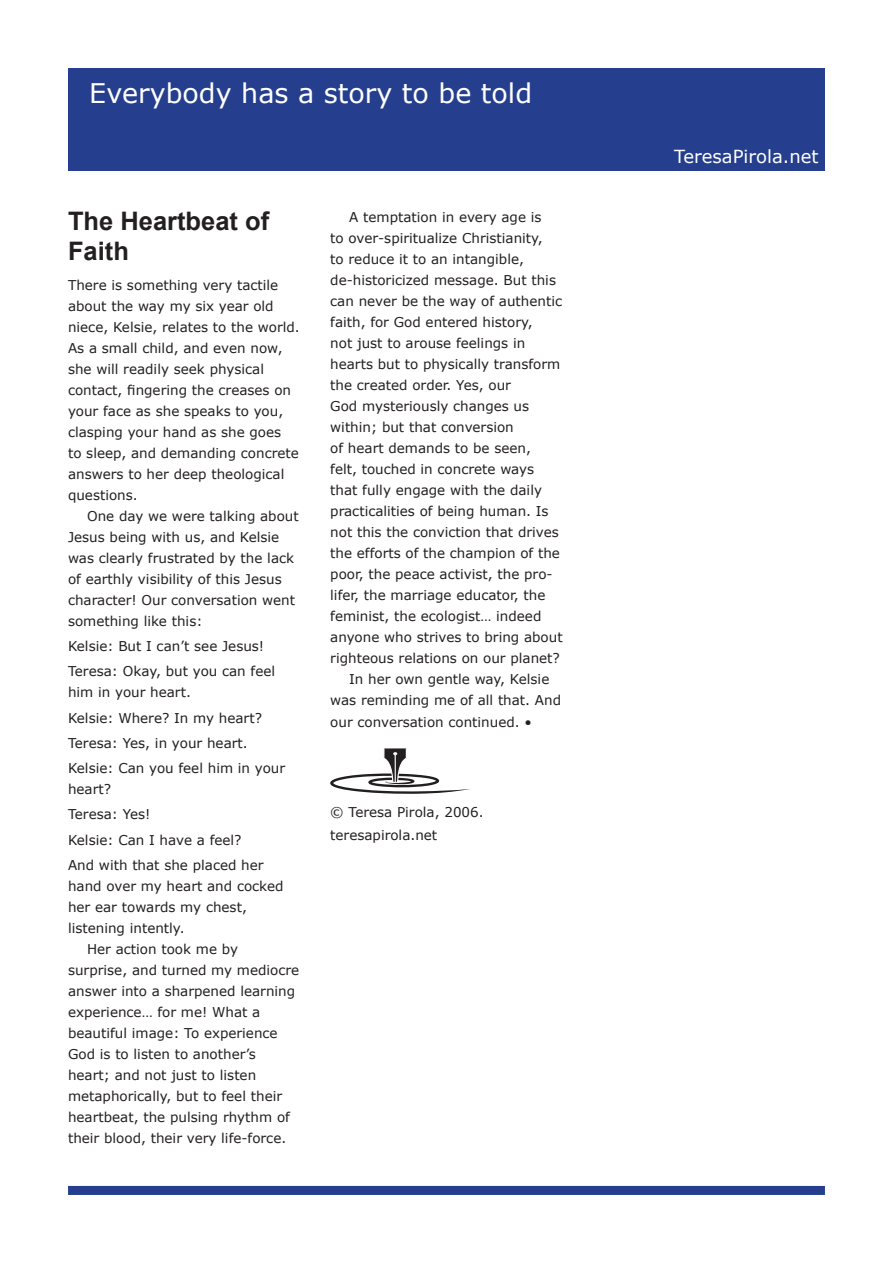
<style>
.page{position:relative;width:893px;height:1263px;background:#fff}
.page>*{position:absolute;margin:0;border:0;box-sizing:border-box;transform-origin:0 0}
.t1{font:27px "MS Reference Sans Serif";color:#fff}
.t2{font:700 25.5px/30.6px "Arial";color:#231f20}
.t3{font:18px "MS Reference Sans Serif";color:#fff}
.t4{font:13.5px/21px "MS Reference Sans Serif";color:#231f20}
</style>
<div class="page">
<div style="left:68px;top:68px;width:757px;height:102px;background:#253f8e"></div>
<div style="left:68px;top:1186px;width:757px;height:9px;background:#253f8e"></div>
<svg style="left:330px;top:748px;width:140px;height:46px"></svg>
<p class="t1" style="left:89px;top:76px;width:444px">Everybody has a story to be told</p>
<p class="t2" style="left:68px;top:206px;width:203px">The Heartbeat of<br>Faith</p>
<p class="t4" style="left:68px;top:274px;width:233px">There is something very tactile about the way my six year old niece, Kelsie, relates to the world.<br>As a small child, and even now, she will readily seek physical contact, fingering the creases on your face as she speaks to you, clasping your hand as she goes<br>to sleep, and demanding concrete answers to her deep theological questions.</p>
<p class="t4" style="left:68px;top:505px;width:232px;text-indent:19px">One day we were talking about<br>Jesus being with us, and Kelsie was clearly frustrated by the lack of earthly visibility of this Jesus character! Our conversation went something like this:</p>
<p class="t4" style="left:68px;top:635px;width:198px">Kelsie: But I can’t see Jesus!</p>
<p class="t4" style="left:68px;top:660px;width:209px">Teresa: Okay, but you can feel him in your heart.</p>
<p class="t4" style="left:68px;top:707px;width:196px">Kelsie: Where? In my heart?</p>
<p class="t4" style="left:68px;top:732px;width:181px">Teresa: Yes, in your heart.</p>
<p class="t4" style="left:68px;top:757px;width:219px">Kelsie: Can you feel him in your heart?</p>
<p class="t4" style="left:68px;top:804px;width:84px">Teresa: Yes!</p>
<p class="t4" style="left:68px;top:829px;width:175px">Kelsie: Can I have a feel?</p>
<p class="t4" style="left:68px;top:854px;width:217px">And with that she placed her hand over my heart and cocked her ear towards my chest, listening intently.</p>
<p class="t4" style="left:68px;top:938px;width:233px;text-indent:19px">Her action took me by surprise, and turned my mediocre answer into a sharpened learning experience… for me! What a beautiful image: To experience<br>God is to listen to another’s heart; and not just to listen metaphorically, but to feel their heartbeat, the pulsing rhythm of their blood, their very life-force.</p>
<p class="t4" style="left:330px;top:206px;width:234px;text-indent:19px">A temptation in every age is<br>to over-spiritualize Christianity,<br>to reduce it to an intangible, de-historicized message. But this can never be the way of authentic faith, for God entered history,<br>not just to arouse feelings in hearts but to physically transform the created order. Yes, our<br>God mysteriously changes us within; but that conversion<br>of heart demands to be seen,<br>felt, touched in concrete ways that fully engage with the daily practicalities of being human. Is not this the conviction that drives the efforts of the champion of the poor, the peace activist, the pro&shy;lifer, the marriage educator, the feminist, the ecologist… indeed anyone who strives to bring about righteous relations on our planet?</p>
<p class="t4" style="left:330px;top:668px;width:232px;text-align:center">In her own gentle way, Kelsie<br>was reminding me of all that. And</p>
<p class="t4" style="left:330px;top:711px;width:203px">our conversation continued. •</p>
<p class="t4" style="left:330px;top:800px;width:155px;line-height:22.5px">© Teresa Pirola, 2006. teresapirola.net</p>
<p class="t3" style="left:674px;top:145px;width:146px">TeresaPirola.net</p>
</div>
